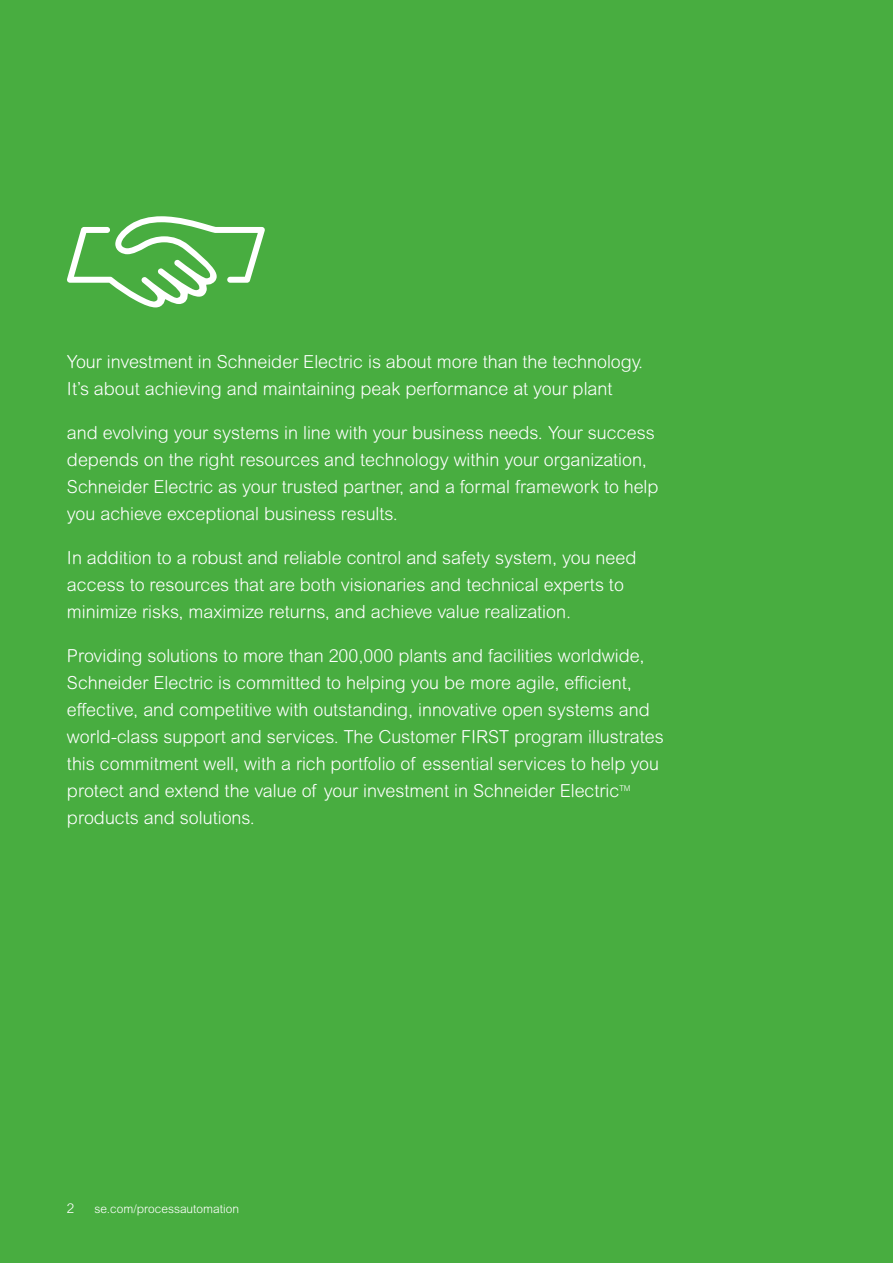
<style>
.page{position:relative;width:893px;height:1263px;background:#48ad40}
.page>*{position:absolute;margin:0;border:0;box-sizing:border-box;transform-origin:0 0}
.t1{font:300 18px/27px "Arial Rounded MT Pro";color:#fff}
.t2{font:300 13.5px "Arial MT Pro";color:#fff}
.t3{font:300 12px "Arial Rounded MT Pro";color:#fff}
</style>
<div class="page">
<svg style="left:67px;top:216px;width:198px;height:91px"></svg>
<p class="t1" style="left:67px;top:349px;width:578px">Your investment in Schneider Electric is about more than the technology.<br>It’s about achieving and maintaining peak performance at your plant</p>
<p class="t1" style="left:67px;top:420px;width:593px">and evolving your systems in line with your business needs. Your success depends on the right resources and technology within your organization, Schneider Electric as your trusted partner, and a formal framework to help you achieve exceptional business results.</p>
<p class="t1" style="left:67px;top:545px;width:571px">In addition to a robust and reliable control and safety system, you need access to resources that are both visionaries and technical experts to minimize risks, maximize returns, and achieve value realization.</p>
<p class="t1" style="left:67px;top:643px;width:598px">Providing solutions to more than 200,000 plants and facilities worldwide, Schneider Electric is committed to helping you be more agile, efficient, effective, and competitive with outstanding, innovative open systems and world-class support and services. The Customer FIRST program illustrates this commitment well, with a rich portfolio of essential services to help you protect and extend the value of your investment in Schneider Electric<sup>TM </sup>products and solutions.</p>
<p class="t2" style="left:67px;top:1199px;width:9px">2</p>
<p class="t3" style="left:94px;top:1201px;width:146px">se.com/processautomation</p>
</div>
